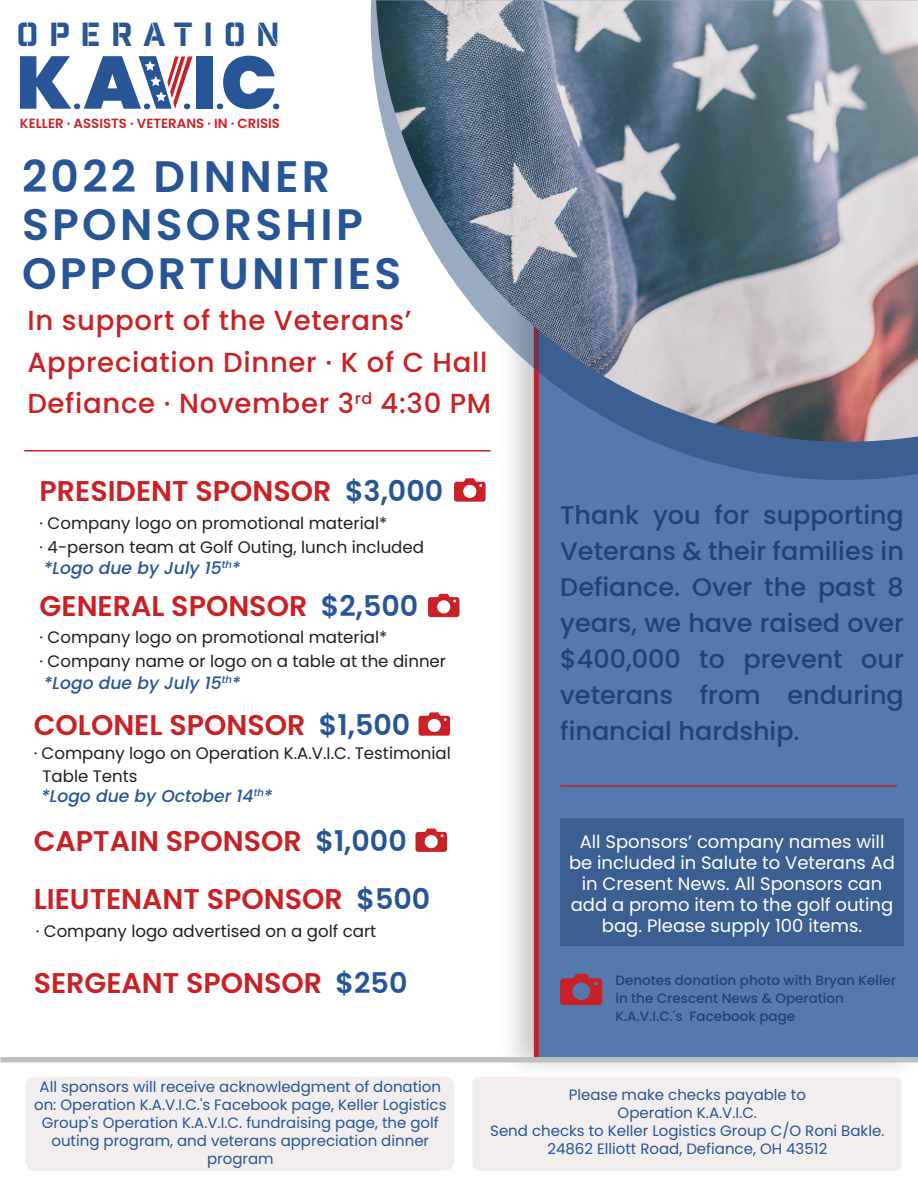
<style>
.page{position:relative;width:918px;height:1188px;background:#fff}
.page>*{position:absolute;margin:0;border:0;box-sizing:border-box;transform-origin:0 0}
.t1{font:600 44.1px/48.4px "Poppins";letter-spacing:.075em;color:#275596}
.t2{font:32.55px "Industry Inc Stencil";letter-spacing:.3em;color:#275596;scale:1.05 1}
.t3{font:600 28.5px "Poppins";color:#c92125}
.t4{font:500 27.6px/41.5px "Poppins";letter-spacing:.025em;color:#c92125}
.t5{font:500 25.5px/36px "Poppins";color:#214274;text-align:justify}
.t6{font:18px/21px "Poppins";color:#fff;text-align:center}
.t7{font:italic 500 17.25px "Poppins";color:#275596}
.t8{font:16.65px/23.2px "Poppins";color:#241f1f}
.t9{font:15px/18px "Poppins";color:#275596;text-align:center}
.t10{font:500 13.5px/18px "Poppins";color:#214274}
.t11{font:600 13.35px "Poppins";color:#c92125}
.s1{color:#275596}
</style>
<div class="page">
<img style="left:490px;top:480px;width:428px;height:589px">
<div style="left:536px;top:148px;width:382px;height:912px;background:#5479ac"></div>
<div style="left:534px;top:182px;width:5px;height:878px;background:#c92125"></div>
<svg style="left:371px;top:0;width:547px;height:480px"></svg>
<img style="left:376px;top:0;width:542px;height:442px">
<div style="left:196px;top:56px;width:17px;height:53px;background:#275596"></div>
<svg style="left:20px;top:56px;width:173px;height:53px"></svg>
<svg style="left:217px;top:56px;width:62px;height:53px"></svg>
<hr style="left:24px;top:450px;width:467px;height:2px;background:#c92125">
<hr style="left:560px;top:785px;width:337px;height:2px;background:#c92125">
<svg style="left:428px;top:594px;width:31px;height:23px"></svg>
<svg style="left:419px;top:712px;width:31px;height:24px"></svg>
<svg style="left:415px;top:829px;width:32px;height:23px"></svg>
<svg style="left:454px;top:478px;width:32px;height:24px"></svg>
<div style="left:560px;top:819px;width:344px;height:127px;background:#3c5f92"></div>
<svg style="left:560px;top:974px;width:42px;height:31px"></svg>
<div style="left:25px;top:1077px;width:429px;height:94px;background:#f2eeee;border-radius:10px"></div>
<div style="left:472px;top:1077px;width:429px;height:94px;background:#f2eeee;border-radius:7px"></div>
<div style="left:0;top:1057px;width:918px;height:5px;background:#c0bfc1"></div>
<h2 class="t2" style="left:17px;top:15px;width:253px">OPERATION</h2>
<p class="t11" style="left:20px;top:116px;width:262px">KELLER · ASSISTS · VETERANS · IN · CRISIS</p>
<h1 class="t1" style="left:22px;top:152px;width:381px">2022 DINNER<br>SPONSORSHIP<br>OPPORTUNITIES</h1>
<h3 class="t4" style="left:27px;top:300px;width:465px">In support of the Veterans’<br>Appreciation Dinner · K of C Hall<br>Defiance · November 3<sup>rd</sup> 4:30 PM</h3>
<h3 class="t3" style="left:40px;top:475px;width:405px">PRESIDENT SPONSOR <span class="s1">$3,000</span></h3>
<p class="t8" style="left:40px;top:512px;width:386px">· Company logo on promotional material*<br>· 4-person team at Golf Outing, lunch included</p>
<p class="t7" style="left:44px;top:558px;width:198px">*Logo due by July 15<sup>th</sup>*</p>
<h3 class="t3" style="left:40px;top:590px;width:380px">GENERAL SPONSOR <span class="s1">$2,500</span></h3>
<p class="t8" style="left:40px;top:626px;width:408px">· Company logo on promotional material*<br>· Company name or logo on a table at the dinner</p>
<p class="t7" style="left:44px;top:673px;width:198px">*Logo due by July 15<sup>th</sup>*</p>
<h3 class="t3" style="left:34px;top:709px;width:378px">COLONEL SPONSOR <span class="s1">$1,500</span></h3>
<p class="t8" style="left:43px;top:741px;width:410px;text-indent:-9px">· Company logo on Operation K.A.V.I.C. Testimonial<br>Table Tents</p>
<p class="t7" style="left:41px;top:786px;width:233px">*Logo due by October 14<sup>th</sup>*</p>
<h3 class="t3" style="left:34px;top:825px;width:375px">CAPTAIN SPONSOR <span class="s1">$1,000</span></h3>
<h3 class="t3" style="left:34px;top:883px;width:398px">LIEUTENANT SPONSOR <span class="s1">$500</span></h3>
<p class="t8" style="left:36px;top:919px;width:342px">· Company logo advertised on a golf cart</p>
<h3 class="t3" style="left:34px;top:967px;width:375px">SERGEANT SPONSOR <span class="s1">$250</span></h3>
<h3 class="t5" style="left:560px;top:498px;width:345px">Thank you for supporting Veterans &amp; their families in Defiance. Over the past 8 years, we have raised over $400,000 to prevent our veterans from enduring financial hardship.</h3>
<p class="t6" style="left:569px;top:831px;width:328px">All Sponsors’ company names will be included in Salute to Veterans Ad in Cresent News. All Sponsors can add a promo item to the golf outing bag. Please supply 100 items.</p>
<p class="t10" style="left:615px;top:972px;width:282px">Denotes donation photo with Bryan Keller in the Crescent News &amp; Operation<br>K.A.V.I.C.'s Facebook page</p>
<p class="t9" style="left:34px;top:1078px;width:414px">All sponsors will receive acknowledgment of donation on: Operation K.A.V.I.C.'s Facebook page, Keller Logistics Group's Operation K.A.V.I.C. fundraising page, the golf outing program, and veterans appreciation dinner program</p>
<p class="t9" style="left:490px;top:1086px;width:396px">Please make checks payable to<br>Operation K.A.V.I.C.<br>Send checks to Keller Logistics Group C/O Roni Bakle.<br>24862 Elliott Road, Defiance, OH 43512</p>
</div>
